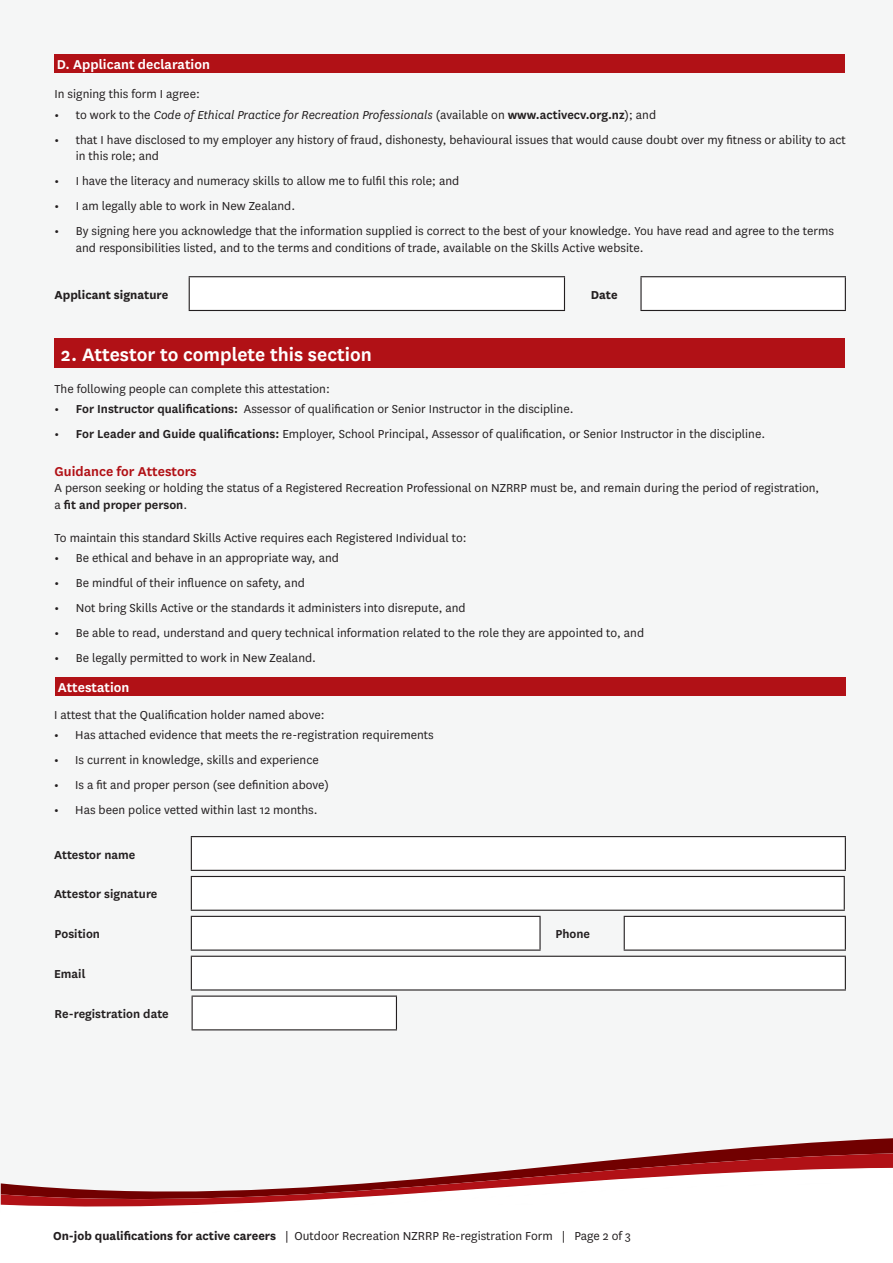
<style>
.page{position:relative;width:893px;height:1263px;background:#f5f6f6}
.page>*{position:absolute;margin:0;border:0;box-sizing:border-box;transform-origin:0 0}
.t1{font:600 21px "National";color:#fff}
.t2{font:600 15px "National";color:#fff}
.BODY{font:600 15px "National";color:#b11116}
.BODY-2{font:13.5px/16.5px "National";color:#231f20}
.t3{font:italic 13.5px "National";color:#231f20}
.BODY_bold{font:600 13.5px "National";color:#231f20}
.t4{font:700 13.5px "National";color:#231f20}
.BODY-3{font:600 13.5px "National";color:#231f20}
.s1{font-weight:600;font-style:normal}
.s2{font-style:normal}
.s3{font-weight:600}
.s4{font-weight:400}
.s5{font-weight:700}
</style>
<div class="page">
<svg style="left:767px;top:1138px;width:126px;height:8px"></svg>
<svg style="left:545px;top:1146px;width:348px;height:21px"></svg>
<svg style="left:408px;top:1167px;width:485px;height:13px"></svg>
<svg style="left:0;top:1180px;width:605px;height:27px"></svg>
<svg style="left:272px;top:1196px;width:333px;height:11px"></svg>
<div style="left:54px;top:338px;width:791px;height:30px;background:#b11116"></div>
<div style="left:54px;top:54px;width:791px;height:18px;background:#b11116"></div>
<svg style="left:190px;top:277px;width:655px;height:33px"></svg>
<hr style="left:640px;top:276px;width:206px;height:1px;background:#231f20">
<hr style="left:640px;top:277px;width:2px;height:33px;background:#231f20">
<hr style="left:845px;top:277px;width:1px;height:33px;background:#231f20">
<hr style="left:640px;top:310px;width:206px;height:1px;background:#231f20">
<hr style="left:189px;top:276px;width:376px;height:1px;background:#231f20">
<hr style="left:189px;top:277px;width:1px;height:33px;background:#231f20">
<hr style="left:564px;top:277px;width:1px;height:33px;background:#231f20">
<hr style="left:189px;top:310px;width:376px;height:1px;background:#231f20">
<div style="left:55px;top:677px;width:791px;height:19px;background:#b11116"></div>
<div style="left:191px;top:876px;width:653px;height:34px;background:#fff"></div>
<hr style="left:191px;top:876px;width:654px;height:1px;background:#231f20">
<hr style="left:191px;top:877px;width:1px;height:33px;background:#231f20">
<hr style="left:844px;top:877px;width:1px;height:33px;background:#231f20">
<hr style="left:191px;top:910px;width:654px;height:1px;background:#231f20">
<hr style="left:624px;top:916px;width:222px;height:1px;background:#231f20">
<hr style="left:624px;top:917px;width:1px;height:32px;background:#231f20">
<hr style="left:845px;top:917px;width:1px;height:32px;background:#231f20">
<hr style="left:624px;top:949px;width:222px;height:2px;background:#231f20">
<hr style="left:191px;top:916px;width:350px;height:1px;background:#231f20">
<hr style="left:191px;top:917px;width:1px;height:32px;background:#231f20">
<hr style="left:539px;top:917px;width:2px;height:32px;background:#231f20">
<hr style="left:191px;top:949px;width:350px;height:2px;background:#231f20">
<div style="left:191px;top:956px;width:654px;height:34px;background:#fff"></div>
<hr style="left:191px;top:956px;width:655px;height:1px;background:#231f20">
<hr style="left:191px;top:957px;width:1px;height:32px;background:#231f20">
<hr style="left:845px;top:957px;width:1px;height:32px;background:#231f20">
<hr style="left:191px;top:989px;width:655px;height:1px;background:#231f20">
<div style="left:191px;top:836px;width:654px;height:34px;background:#fff"></div>
<hr style="left:191px;top:836px;width:655px;height:1px;background:#231f20">
<hr style="left:191px;top:837px;width:1px;height:33px;background:#231f20">
<hr style="left:845px;top:837px;width:1px;height:33px;background:#231f20">
<hr style="left:191px;top:870px;width:655px;height:1px;background:#231f20">
<div style="left:192px;top:996px;width:204px;height:34px;background:#fff"></div>
<hr style="left:192px;top:995px;width:205px;height:2px;background:#231f20">
<hr style="left:192px;top:997px;width:1px;height:32px;background:#231f20">
<hr style="left:396px;top:997px;width:1px;height:32px;background:#231f20">
<hr style="left:192px;top:1029px;width:205px;height:1px;background:#231f20">
<h3 class="t2" style="left:57px;top:54px;width:154px">D. Applicant declaration</h3>
<p class="BODY-2" style="left:55px;top:85px;width:147px">In signing this form I agree:</p>
<p class="t3" style="left:55px;top:106px;width:603px"><span class="s1">•</span> <span class="s2">to work to the</span> Code of Ethical Practice for Recreation Professionals <span class="s2">(available on</span> <span class="s1">www.activecv.org.nz</span><span class="s2">); and</span></p>
<p class="BODY-2" style="left:76px;top:131px;width:771px;text-indent:-21px"><span class="s3">•</span> that I have disclosed to my employer any history of fraud, dishonesty, behavioural issues that would cause doubt over my fitness or ability to act in this role; and</p>
<p class="BODY-2" style="left:55px;top:172px;width:406px"><span class="s3">•</span> I have the literacy and numeracy skills to allow me to fulfil this role; and</p>
<p class="BODY-2" style="left:55px;top:197px;width:242px"><span class="s3">•</span> I am legally able to work in New Zealand.</p>
<p class="BODY-2" style="left:76px;top:222px;width:760px;text-indent:-21px"><span class="s3">•</span> By signing here you acknowledge that the information supplied is correct to the best of your knowledge. You have read and agree to the terms and responsibilities listed, and to the terms and conditions of trade, available on the Skills Active website.</p>
<p class="t4" style="left:55px;top:285px;width:115px">Applicant signature</p>
<p class="t4" style="left:591px;top:285px;width:28px">Date</p>
<h2 class="t1" style="left:61px;top:340px;width:313px">2. Attestor to complete this section</h2>
<p class="BODY-2" style="left:55px;top:380px;width:277px">The following people can complete this attestation:</p>
<p class="BODY-2" style="left:55px;top:400px;width:521px"><span class="s3">• For Instructor qualifications:</span> Assessor of qualification or Senior Instructor in the discipline.</p>
<p class="BODY-2" style="left:55px;top:425px;width:712px"><span class="s3">• For Leader and Guide qualifications:</span> Employer, School Principal, Assessor of qualification, or Senior Instructor in the discipline.</p>
<p class="BODY" style="left:55px;top:461px;width:144px">Guidance for Attestors</p>
<p class="BODY-2" style="left:55px;top:479px;width:766px">A person seeking or holding the status of a Registered Recreation Professional on NZRRP must be, and remain during the period of registration,</p>
<p class="BODY-3" style="left:55px;top:495px;width:134px"><span class="s4">a</span> fit and proper person<span class="s4">.</span></p>
<p class="BODY-2" style="left:55px;top:529px;width:414px">To maintain this standard Skills Active requires each Registered Individual to:</p>
<p class="BODY-2" style="left:55px;top:549px;width:286px"><span class="s3">•</span> Be ethical and behave in an appropriate way, and</p>
<p class="BODY-2" style="left:55px;top:574px;width:252px"><span class="s3">•</span> Be mindful of their influence on safety, and</p>
<p class="BODY-2" style="left:55px;top:599px;width:413px"><span class="s3">•</span> Not bring Skills Active or the standards it administers into disrepute, and</p>
<p class="BODY-2" style="left:55px;top:624px;width:591px"><span class="s3">•</span> Be able to read, understand and query technical information related to the role they are appointed to, and</p>
<p class="BODY-2" style="left:55px;top:649px;width:263px"><span class="s3">•</span> Be legally permitted to work in New Zealand.</p>
<h3 class="t2" style="left:58px;top:677px;width:73px">Attestation</h3>
<p class="BODY-2" style="left:54px;top:706px;width:272px">I attest that the Qualification holder named above:</p>
<p class="BODY-2" style="left:54px;top:726px;width:381px"><span class="s3">•</span> Has attached evidence that meets the re-registration requirements</p>
<p class="BODY-2" style="left:54px;top:751px;width:266px"><span class="s3">•</span> Is current in knowledge, skills and experience</p>
<p class="BODY-2" style="left:54px;top:776px;width:277px"><span class="s3">•</span> Is a fit and proper person (see definition above)</p>
<p class="BODY-2" style="left:54px;top:801px;width:265px"><span class="s3">•</span> Has been police vetted within last 12 months.</p>
<p class="BODY_bold" style="left:54px;top:845px;width:83px">Attestor name</p>
<p class="BODY_bold" style="left:54px;top:885px;width:105px">Attestor signature</p>
<p class="BODY_bold" style="left:55px;top:925px;width:47px">Position</p>
<p class="BODY_bold" style="left:555px;top:925px;width:36px">Phone</p>
<p class="BODY_bold" style="left:54px;top:965px;width:33px">Email</p>
<p class="BODY_bold" style="left:55px;top:1004px;width:116px">Re-registration date</p>
<p class="BODY-2" style="left:53px;top:1227px;width:580px"><span class="s5">On-job qualifications for active careers</span> | Outdoor Recreation NZRRP Re-registration Form | Page 2 of 3</p>
</div>
